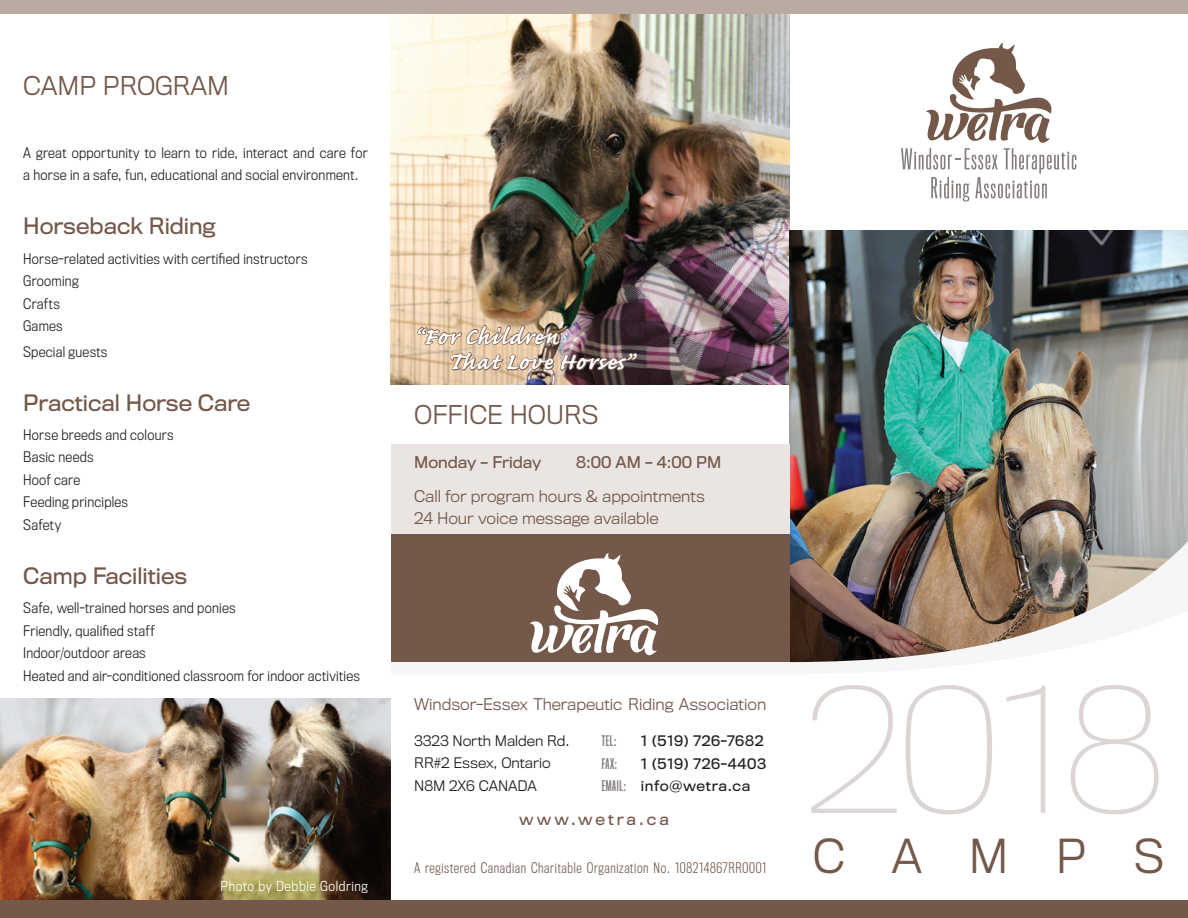
<style>
.page{position:relative;width:1188px;height:918px;background:#fff}
.page>*{position:absolute;margin:0;border:0;box-sizing:border-box;transform-origin:0 0}
.Slogan{font:100 160.5px "Titling Gothic FB Normal";color:#dbd5d3}
.Slogan-2{font:300 43.5px "Titling Gothic FB Normal";letter-spacing:1.08em;color:#74584a}
.t1{font:700 30px "Caflisch Script Pro";letter-spacing:.05em;color:#fff}
.Slogan-3{font:300 24px "Titling Gothic FB Normal";color:#74584a}
.Slogan-4{font:21px "Titling Gothic FB Normal";color:#74584a}
.t2{font:300 15px "Titling Gothic FB Normal";color:#74584a}
.t3{font:15px "Titling Gothic FB Normal";color:#74584a}
.t4{font:15px "Titling Gothic FB Normal";letter-spacing:.2em;color:#74584a}
.t5{font:300 13.5px/22.5px "Titling Gothic FB Narrow";letter-spacing:.02em;color:#231f20}
.t6{font:300 13.5px "Titling Gothic FB Cond";letter-spacing:.05em;color:#74584a}
.t7{font:300 13.5px "Titling Gothic FB Normal";color:#231f20}
.t8{font:13.5px "Titling Gothic FB Normal";letter-spacing:.05em;color:#231f20}
.t9{font:13.5px "Titling Gothic FB Skyline Standard";letter-spacing:.05em;color:#867e7c}
.t10{font:300 12.75px "Titling Gothic FB Narrow";letter-spacing:.05em;color:#fff}
.s1{font-family:"Titling Gothic FB Skyline Standard";color:#867e7c}
</style>
<div class="page">
<img style="left:0;top:698px;width:391px;height:203px">
<img style="left:391px;top:14px;width:398px;height:370px">
<img style="left:789px;top:230px;width:399px;height:304px">
<img style="left:789px;top:534px;width:399px;height:74px">
<svg style="left:391px;top:608px;width:797px;height:293px"></svg>
<div style="left:0;top:0;width:1188px;height:14px;background:#baaaa1"></div>
<div style="left:391px;top:445px;width:398px;height:90px;background:#eae5e2"></div>
<div style="left:391px;top:534px;width:398px;height:128px;background:#74584a"></div>
<svg style="left:530px;top:553px;width:129px;height:103px"></svg>
<svg style="left:901px;top:43px;width:175px;height:159px"></svg>
<div style="left:0;top:901px;width:1188px;height:17px;background:#74584a"></div>
<img style="left:417px;top:316px;width:221px;height:69px">
<p class="Slogan-3" style="left:23px;top:72px;width:207px">CAMP PROGRAM</p>
<p class="t5" style="left:23px;top:142px;width:346px">A great opportunity to learn to ride, interact and care for a horse in a safe, fun, educational and social environment.</p>
<p class="Slogan-4" style="left:23px;top:214px;width:194px">Horseback Riding</p>
<p class="t5" style="left:23px;top:247px;width:286px">Horse-related activities with certified instructors</p>
<p class="t5" style="left:23px;top:270px;width:57px">Grooming</p>
<p class="t5" style="left:23px;top:292px;width:38px">Crafts</p>
<p class="t5" style="left:23px;top:315px;width:41px">Games</p>
<p class="t5" style="left:23px;top:340px;width:86px">Special guests</p>
<p class="Slogan-4" style="left:23px;top:390px;width:229px">Practical Horse Care</p>
<p class="t5" style="left:23px;top:424px;width:152px">Horse breeds and colours</p>
<p class="t5" style="left:23px;top:446px;width:72px">Basic needs</p>
<p class="t5" style="left:23px;top:469px;width:58px">Hoof care</p>
<p class="t5" style="left:23px;top:491px;width:106px">Feeding principles</p>
<p class="t5" style="left:23px;top:514px;width:39px">Safety</p>
<p class="Slogan-4" style="left:23px;top:563px;width:166px">Camp Facilities</p>
<p class="t5" style="left:23px;top:597px;width:214px">Safe, well-trained horses and ponies</p>
<p class="t5" style="left:23px;top:619px;width:133px">Friendly, qualified staff</p>
<p class="t5" style="left:23px;top:642px;width:124px">Indoor/outdoor areas</p>
<p class="t5" style="left:23px;top:664px;width:338px">Heated and air-conditioned classroom for indoor activities</p>
<p class="t10" style="left:221px;top:879px;width:149px">Photo by Debbie Goldring</p>
<p class="t1" style="left:414px;top:321px;width:146px">“For Children</p>
<p class="t1" style="left:448px;top:347px;width:187px">That Love Horses”</p>
<p class="Slogan-3" style="left:414px;top:400px;width:186px">OFFICE HOURS</p>
<p class="t3" style="left:414px;top:453px;width:129px">Monday – Friday</p>
<p class="t3" style="left:576px;top:453px;width:147px">8:00 AM – 4:00 PM</p>
<p class="t2" style="left:414px;top:487px;width:292px">Call for program hours &amp; appointments</p>
<p class="t2" style="left:414px;top:509px;width:246px">24 Hour voice message available</p>
<p class="t2" style="left:414px;top:695px;width:354px">Windsor-Essex Therapeutic Riding Association</p>
<p class="t9" style="left:602px;top:733px;width:16px">TEL:</p>
<p class="t8" style="left:641px;top:733px;width:124px">1 (519) 726-7682</p>
<p class="t9" style="left:602px;top:756px;width:17px">FAX:</p>
<p class="t8" style="left:641px;top:755px;width:127px">1 (519) 726-4403</p>
<p class="t8" style="left:602px;top:778px;width:150px"><span class="s1">EMAIL:</span> info@wetra.ca</p>
<p class="t7" style="left:414px;top:733px;width:157px">3323 North Malden Rd.</p>
<p class="t7" style="left:414px;top:755px;width:138px">RR#2 Essex, Ontario</p>
<p class="t7" style="left:414px;top:778px;width:124px">N8M 2X6 CANADA</p>
<p class="t4" style="left:519px;top:810px;width:151px">www.wetra.ca</p>
<p class="t6" style="left:414px;top:860px;width:354px">A registered Canadian Charitable Organization No. 108214867RR0001</p>
<p class="Slogan" style="left:805px;top:657px;width:361px">2018</p>
<p class="Slogan-2" style="left:813px;top:830px;width:354px">CAMPS</p>
</div>
